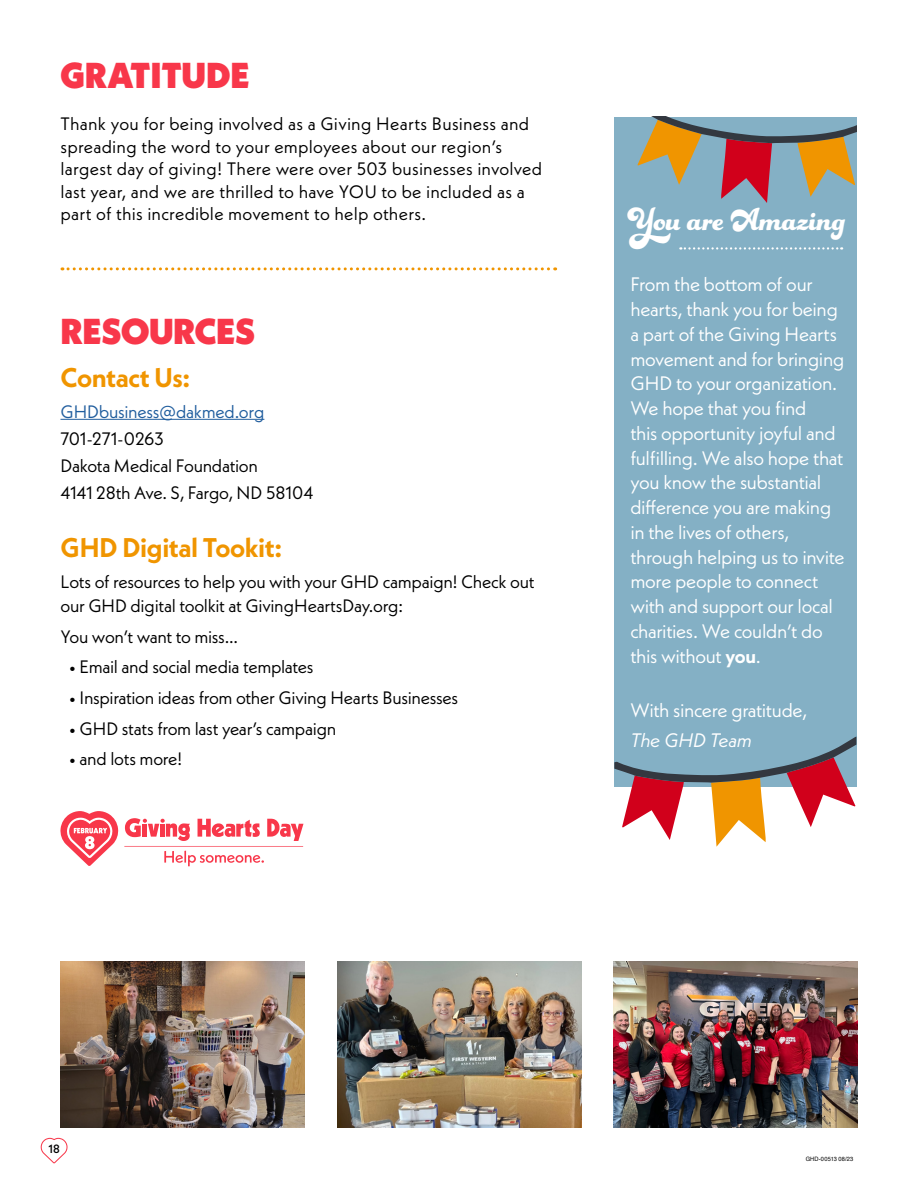
<style>
.page{position:relative;width:918px;height:1188px;background:#fff}
.page>*{position:absolute;margin:0;border:0;box-sizing:border-box;transform-origin:0 0}
.t1{font:900 36px "Neue Kabel";letter-spacing:-.01em;color:#f8374a}
.t2{font:34.35px "Funkydori";letter-spacing:.005em;color:#fff}
.t3{font:700 27px "Neue Kabel";letter-spacing:-.015em;color:#f09500}
.t4{font:19.5px/24.8px "Neue Kabel";letter-spacing:-.02em;color:#fff}
.t5{font:italic 19.5px "Neue Kabel";letter-spacing:-.015em;color:#fff}
.t6{font:18px/22.5px "Neue Kabel";letter-spacing:-.005em;color:#000}
.t7{font:18px "Neue Kabel";letter-spacing:-.015em;color:#215e9e}
.t8{font:500 12px "Neue Kabel";color:#000}
.t9{font:6px "Helvetica";letter-spacing:.02em;color:#000;scale:.95 1}
.s1{font-weight:700}
</style>
<div class="page">
<img style="left:61px;top:962px;width:244px;height:166px">
<img style="left:337px;top:962px;width:245px;height:166px">
<img style="left:613px;top:962px;width:245px;height:166px">
<svg style="left:62px;top:267px;width:494px;height:3px"></svg>
<hr style="left:60px;top:419px;width:204px;height:1px;background:#215e9e">
<div style="left:614px;top:117px;width:242px;height:669px;background:#84b0c5"></div>
<svg style="left:637px;top:117px;width:219px;height:86px"></svg>
<svg style="left:680px;top:247px;width:162px;height:3px"></svg>
<svg style="left:614px;top:737px;width:242px;height:110px"></svg>
<svg style="left:198px;top:819px;width:62px;height:18px"></svg>
<svg style="left:267px;top:819px;width:36px;height:22px"></svg>
<svg style="left:125px;top:818px;width:65px;height:23px"></svg>
<hr style="left:124px;top:846px;width:179px;height:1px;background:#f8374a">
<svg style="left:164px;top:851px;width:100px;height:15px"></svg>
<svg style="left:60px;top:811px;width:59px;height:55px"></svg>
<svg style="left:40px;top:1137px;width:28px;height:27px"></svg>
<h1 class="t1" style="left:60px;top:52px;width:191px">GRATITUDE</h1>
<p class="t6" style="left:60px;top:112px;width:483px">Thank you for being involved as a Giving Hearts Business and spreading the word to your employees about our region’s largest day of giving! There were over 503 businesses involved last year, and we are thrilled to have YOU to be included as a part of this incredible movement to help others.</p>
<h1 class="t1" style="left:60px;top:309px;width:196px">RESOURCES</h1>
<h3 class="t3" style="left:60px;top:360px;width:131px">Contact Us:</h3>
<p class="t7" style="left:60px;top:400px;width:205px">GHDbusiness@dakmed.org</p>
<p class="t6" style="left:60px;top:424px;width:255px;line-height:27px">701-271-0263<br>Dakota Medical Foundation<br>4141 28th Ave. S, Fargo, ND 58104</p>
<h3 class="t3" style="left:60px;top:530px;width:223px">GHD Digital Tookit:</h3>
<p class="t6" style="left:60px;top:569px;width:476px;line-height:24px">Lots of resources to help you with your GHD campaign! Check out our GHD digital toolkit at GivingHeartsDay.org:</p>
<p class="t6" style="left:60px;top:625px;width:179px">You won’t want to miss…</p>
<p class="t6" style="left:69px;top:655px;width:246px">• Email and social media templates</p>
<p class="t6" style="left:69px;top:686px;width:391px">• Inspiration ideas from other Giving Hearts Businesses</p>
<p class="t6" style="left:69px;top:717px;width:269px">• GHD stats from last year’s campaign</p>
<p class="t6" style="left:69px;top:748px;width:114px">• and lots more!</p>
<h2 class="t2" style="left:627px;top:198px;width:220px">You are Amazing</h2>
<p class="t4" style="left:630px;top:272px;width:216px">From the bottom of our hearts, thank you for being a part of the Giving Hearts movement and for bringing<br>GHD to your organization.<br>We hope that you find<br>this opportunity joyful and fulfilling. We also hope that you know the substantial difference you are making in the lives of others, through helping us to invite more people to connect with and support our local charities. We couldn’t do this without <span class="s1">you</span>.</p>
<p class="t4" style="left:630px;top:698px;width:178px">With sincere gratitude,</p>
<p class="t5" style="left:630px;top:728px;width:123px">The GHD Team</p>
<p class="t8" style="left:48px;top:1141px;width:13px">18</p>
<p class="t9" style="left:806px;top:1154px;width:52px">GHD-00513 08/23</p>
</div>
